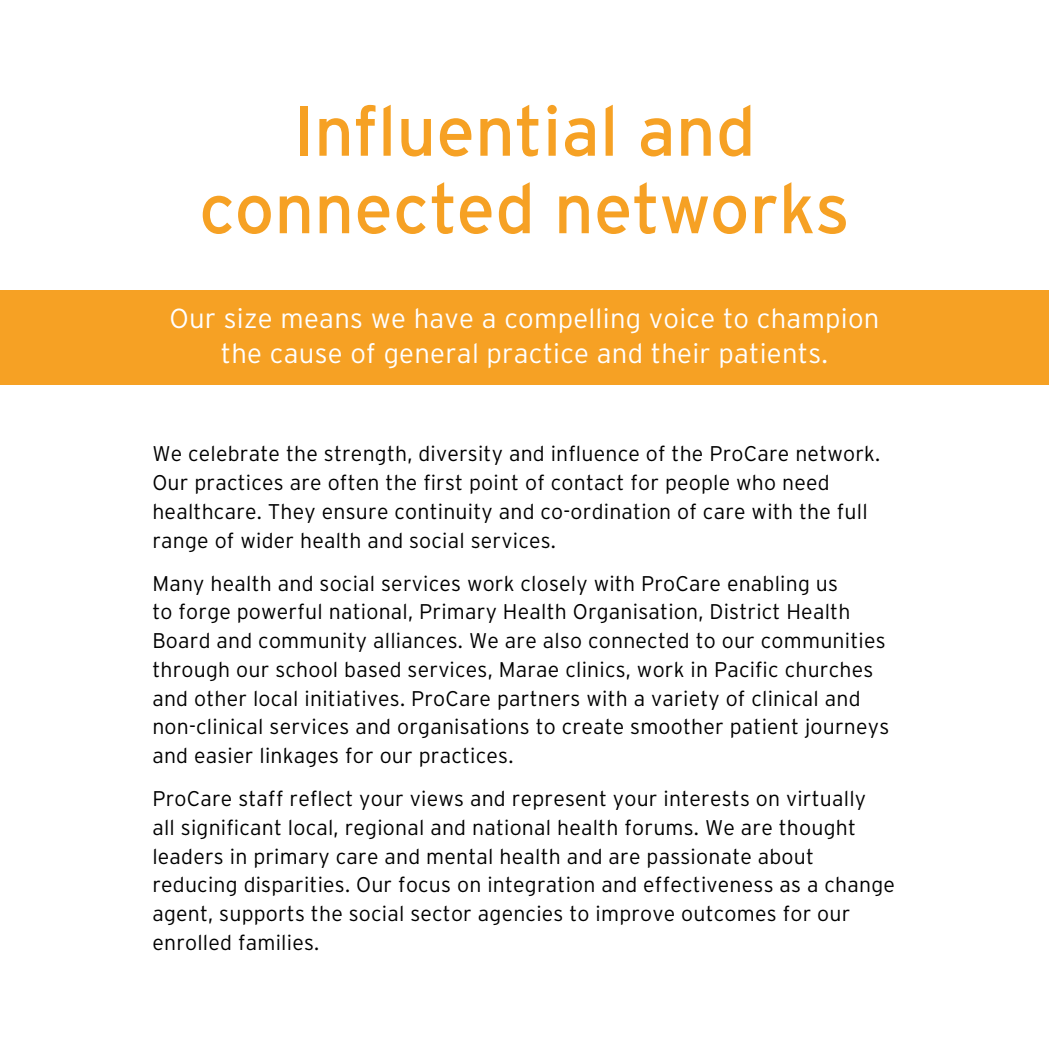
<style>
.page{position:relative;width:1049px;height:1049px;background:#fff}
.page>*{position:absolute;margin:0;border:0;box-sizing:border-box;transform-origin:0 0}
.t1{font:70px/77.5px "Interstate";color:#f6a124;text-align:center}
.t2{font:300 27.5px/35px "Interstate";letter-spacing:.01em;color:#fff;text-align:center}
.t3{font:300 21.25px/28.8px "Interstate";letter-spacing:.01em;color:#000}
</style>
<div class="page">
<div style="left:0;top:290px;width:1049px;height:95px;background:#f6a124"></div>
<h1 class="t1" style="left:199px;top:92px;width:652px">Influential and connected networks</h1>
<p class="t2" style="left:169px;top:301px;width:711px">Our size means we have a compelling voice to champion the cause of general practice and their patients.</p>
<p class="t3" style="left:152px;top:439px;width:729px">We celebrate the strength, diversity and influence of the ProCare network.<br>Our practices are often the first point of contact for people who need healthcare. They ensure continuity and co-ordination of care with the full range of wider health and social services.</p>
<p class="t3" style="left:152px;top:568px;width:738px">Many health and social services work closely with ProCare enabling us<br>to forge powerful national, Primary Health Organisation, District Health Board and community alliances. We are also connected to our communities through our school based services, Marae clinics, work in Pacific churches and other local initiatives. ProCare partners with a variety of clinical and non-clinical services and organisations to create smoother patient journeys and easier linkages for our practices.</p>
<p class="t3" style="left:152px;top:784px;width:744px">ProCare staff reflect your views and represent your interests on virtually<br>all significant local, regional and national health forums. We are thought leaders in primary care and mental health and are passionate about reducing disparities. Our focus on integration and effectiveness as a change agent, supports the social sector agencies to improve outcomes for our enrolled families.</p>
</div>
